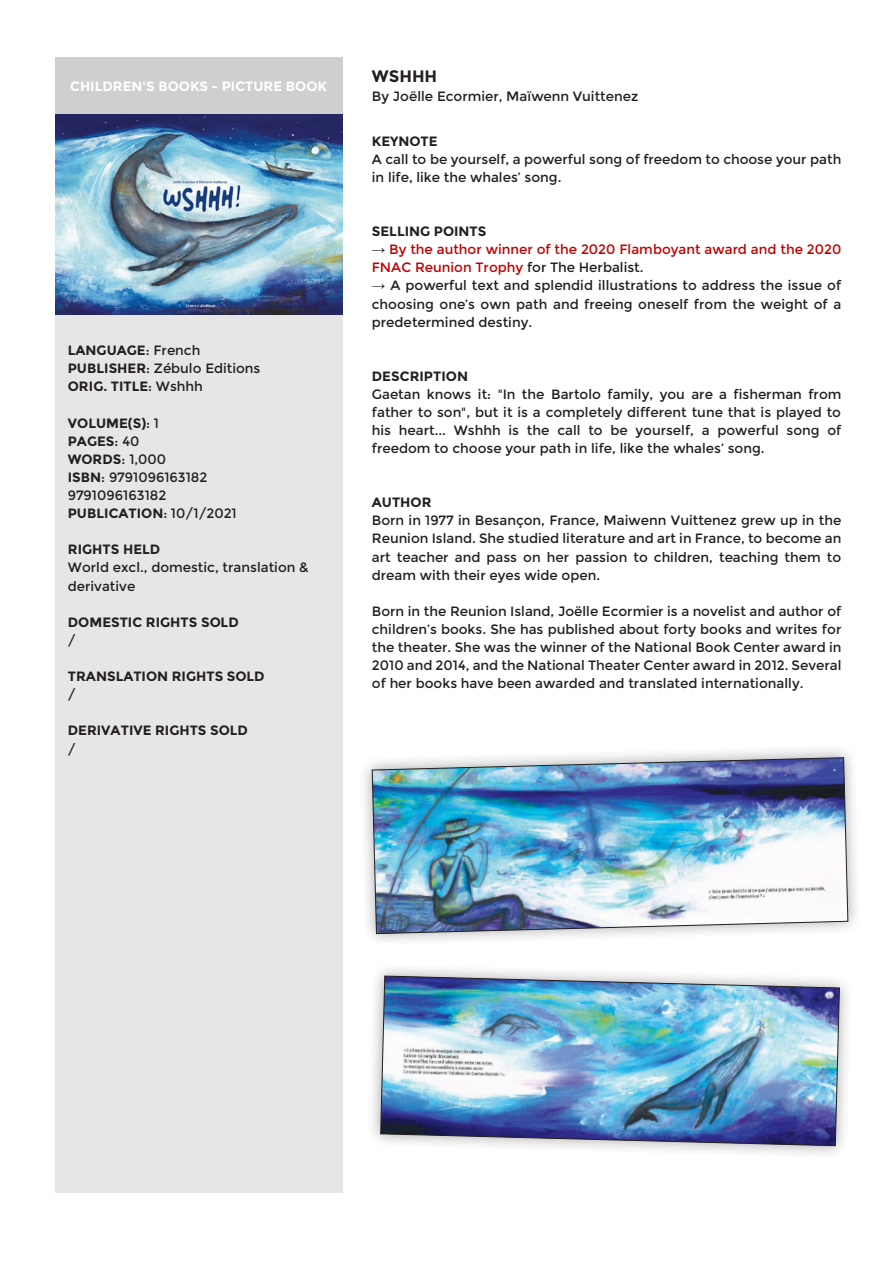
<style>
.page{position:relative;width:893px;height:1263px;background:#fff}
.page>*{position:absolute;margin:0;border:0;box-sizing:border-box;transform-origin:0 0}
.t1{font:700 16.5px "Montserrat";color:#231f20}
.t2{font:13.5px/18.1px "Montserrat";color:#231f20}
.t3{font:13.5px/18.1px "Montserrat";color:#c00000}
.t4{font:700 13.5px/18.1px "Montserrat";color:#231f20}
.t5{font:700 13.5px "Montserrat";color:#fff}
.s1{font-weight:700}
.s2{font-weight:400}
.s3{font-family:"Times New Roman";color:#231f20}
.s4{color:#231f20}
.s5{font-family:"Times New Roman"}
</style>
<div class="page">
<div style="left:55px;top:57px;width:287px;height:58px;background:#d0cece"></div>
<div style="left:55px;top:317px;width:287px;height:8px;background:#e7e6e6"></div>
<div style="left:55px;top:325px;width:287px;height:867px;background:#e7e6e6"></div>
<img style="left:55px;top:115px;width:287px;height:200px">
<div style="left:358px;top:744px;width:504px;height:204px;background:#231f20;opacity:.4"></div>
<img style="left:372px;top:757px;width:476px;height:177px">
<div style="left:367px;top:962px;width:486px;height:198px;background:#231f20;opacity:.4"></div>
<img style="left:380px;top:976px;width:460px;height:170px">
<p class="t5" style="left:70px;top:78px;width:258px">CHILDREN'S BOOKS - PICTURE BOOK</p>
<p class="t2" style="left:68px;top:341px;width:194px"><span class="s1">LANGUAGE</span>: French<br><span class="s1">PUBLISHER</span>: Zébulo Editions<br><span class="s1">ORIG. TITLE</span>: Wshhh</p>
<p class="t2" style="left:68px;top:414px;width:170px"><span class="s1">VOLUME(S)</span>: 1<br><span class="s1">PAGES</span>: 40<br><span class="s1">WORDS</span>: 1,000<br><span class="s1">ISBN</span>: 9791096163182<br>9791096163182<br><span class="s1">PUBLICATION</span>: 10/1/2021</p>
<p class="t2" style="left:68px;top:541px;width:242px"><span class="s1">RIGHTS HELD<br></span>World excl., domestic, translation &amp; derivative</p>
<p class="t4" style="left:68px;top:613px;width:172px">DOMESTIC RIGHTS SOLD <span class="s2">/</span></p>
<p class="t4" style="left:68px;top:667px;width:198px">TRANSLATION RIGHTS SOLD <span class="s2">/</span></p>
<p class="t4" style="left:68px;top:721px;width:182px">DERIVATIVE RIGHTS SOLD <span class="s2">/</span></p>
<p class="t1" style="left:372px;top:66px;width:67px">WSHHH</p>
<p class="t2" style="left:372px;top:87px;width:268px">By Joëlle Ecormier, Maïwenn Vuittenez</p>
<p class="t2" style="left:372px;top:132px;width:471px"><span class="s1">KEYNOTE<br></span>A call to be yourself, a powerful song of freedom to choose your path in life, like the whales’ song.</p>
<p class="t4" style="left:372px;top:222px;width:116px">SELLING POINTS</p>
<p class="t3" style="left:372px;top:240px;width:471px"><span class="s3">→</span> By the author winner of the 2020 Flamboyant award and the 2020<br>FNAC Reunion Trophy <span class="s4">for The Herbalist.</span></p>
<p class="t2" style="left:372px;top:277px;width:471px;text-align:justify"><span class="s5">→</span> A powerful text and splendid illustrations to address the issue of choosing one’s own path and freeing oneself from the weight of a predetermined destiny.</p>
<p class="t2" style="left:372px;top:367px;width:471px"><span class="s1">DESCRIPTION<br></span>Gaetan knows it: "In the Bartolo family, you are a fisherman from father to son", but it is a completely different tune that is played to his heart... Wshhh is the call to be yourself, a powerful song of freedom to choose your path in life, like the whales’ song.</p>
<p class="t2" style="left:372px;top:494px;width:471px"><span class="s1">AUTHOR<br></span>Born in 1977 in Besançon, France, Maiwenn Vuittenez grew up in the Reunion Island. She studied literature and art in France, to become an art teacher and pass on her passion to children, teaching them to dream with their eyes wide open.</p>
<p class="t2" style="left:372px;top:602px;width:471px;text-align:justify">Born in the Reunion Island, Joëlle Ecormier is a novelist and author of children’s books. She has published about forty books and writes for the theater. She was the winner of the National Book Center award in 2010 and 2014, and the National Theater Center award in 2012. Several of her books have been awarded and translated internationally.</p>
</div>
